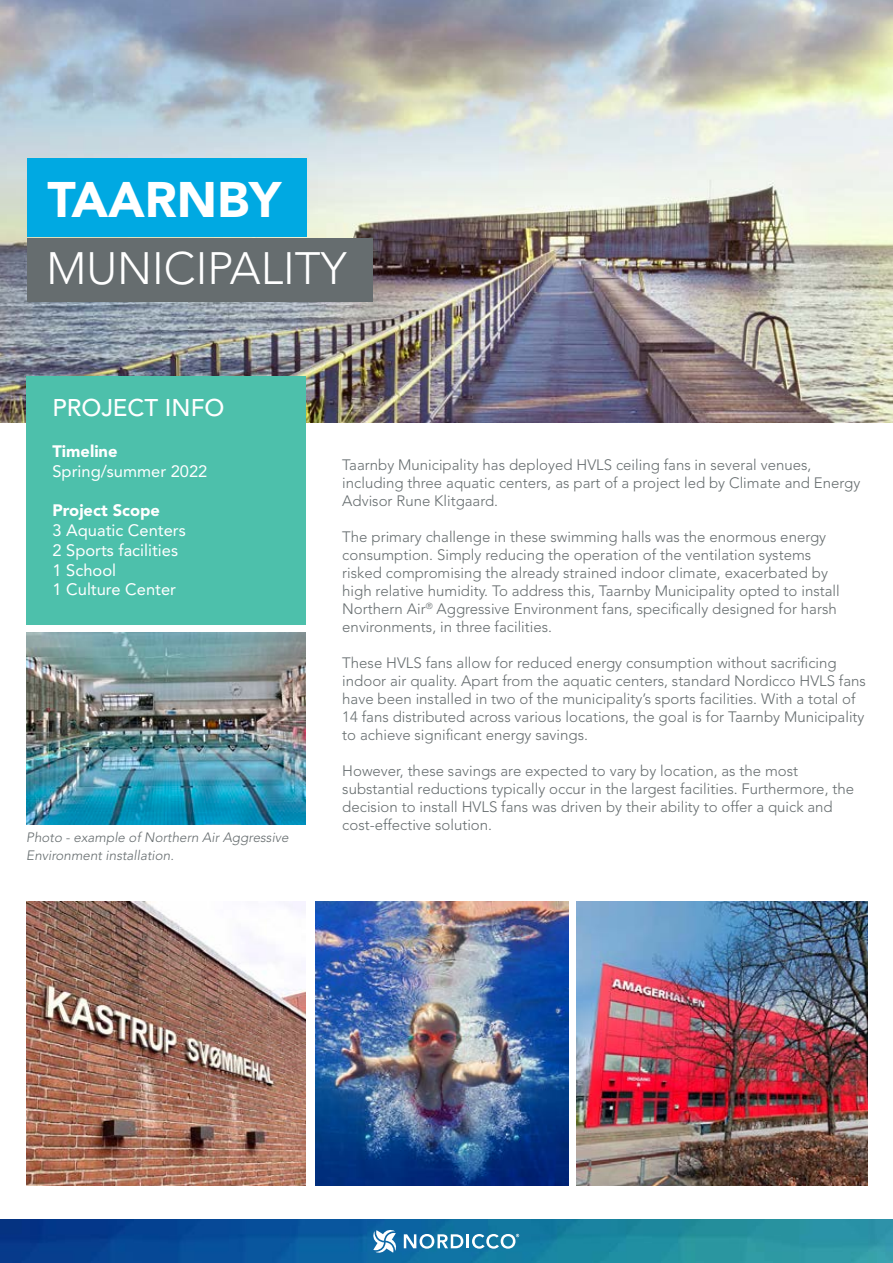
<style>
.page{position:relative;width:893px;height:1263px;background:#fff}
.page>*{position:absolute;margin:0;border:0;box-sizing:border-box;transform-origin:0 0}
.t1{font:900 49.5px "Avenir LT Std";color:#fff}
.t2{font:300 45px "Avenir LT Std";color:#fff}
.t3{font:500 24px "Avenir LT Std";color:#fff}
.t4{font:16.5px/19.8px "Avenir LT Std";color:#fff}
.t5{font:900 16.5px "Avenir LT Std";color:#fff}
.t6{font:300 15px/18px "Avenir LT Std";color:#666d6f}
.t7{font:italic 300 13.5px/18px "Avenir LT Std";color:#666d6f}
</style>
<div class="page">
<img style="left:0;top:1219px;width:893px;height:44px">
<svg style="left:373px;top:1229px;width:24px;height:25px"></svg>
<svg style="left:404px;top:1234px;width:59px;height:15px"></svg>
<hr style="left:466px;top:1234px;width:3px;height:14px;background:#fff">
<svg style="left:472px;top:1234px;width:47px;height:15px"></svg>
<img style="left:0;top:0;width:893px;height:422px">
<div style="left:26px;top:376px;width:280px;height:249px;background:#4dc0ab"></div>
<div style="left:27px;top:238px;width:346px;height:63px;background:#666d6f"></div>
<div style="left:27px;top:158px;width:280px;height:79px;background:#00a9e2"></div>
<img style="left:26px;top:901px;width:280px;height:284px">
<img style="left:26px;top:632px;width:280px;height:192px">
<img style="left:315px;top:901px;width:253px;height:284px">
<img style="left:576px;top:901px;width:291px;height:284px">
<h1 class="t1" style="left:48px;top:169px;width:235px">TAARNBY</h1>
<h2 class="t2" style="left:46px;top:242px;width:302px">MUNICIPALITY</h2>
<h3 class="t3" style="left:52px;top:393px;width:173px">PROJECT INFO</h3>
<p class="t5" style="left:52px;top:441px;width:67px">Timeline</p>
<p class="t4" style="left:52px;top:461px;width:156px">Spring/summer 2022</p>
<p class="t5" style="left:52px;top:500px;width:109px">Project Scope</p>
<p class="t4" style="left:52px;top:521px;width:135px">3 Aquatic Centers<br>2 Sports facilities<br>1 School<br>1 Culture Center</p>
<p class="t7" style="left:26px;top:829px;width:264px">Photo - example of Northern Air Aggressive<br>Environment installation.</p>
<p class="t6" style="left:342px;top:455px;width:519px">Taarnby Municipality has deployed HVLS ceiling fans in several venues, including three aquatic centers, as part of a project led by Climate and Energy<br>Advisor Rune Klitgaard.</p>
<p class="t6" style="left:342px;top:527px;width:499px">The primary challenge in these swimming halls was the enormous energy consumption. Simply reducing the operation of the ventilation systems risked compromising the already strained indoor climate, exacerbated by high relative humidity. To address this, Taarnby Municipality opted to install Northern Air<sup>®</sup> Aggressive Environment fans, specifically designed for harsh environments, in three facilities.</p>
<p class="t6" style="left:342px;top:653px;width:525px">These HVLS fans allow for reduced energy consumption without sacrificing indoor air quality. Apart from the aquatic centers, standard Nordicco HVLS fans have been installed in two of the municipality’s sports facilities. With a total of 14 fans distributed across various locations, the goal is for Taarnby Municipality to achieve significant energy savings.</p>
<p class="t6" style="left:342px;top:761px;width:513px">However, these savings are expected to vary by location, as the most substantial reductions typically occur in the largest facilities. Furthermore, the decision to install HVLS fans was driven by their ability to offer a quick and cost-effective solution.</p>
</div>
